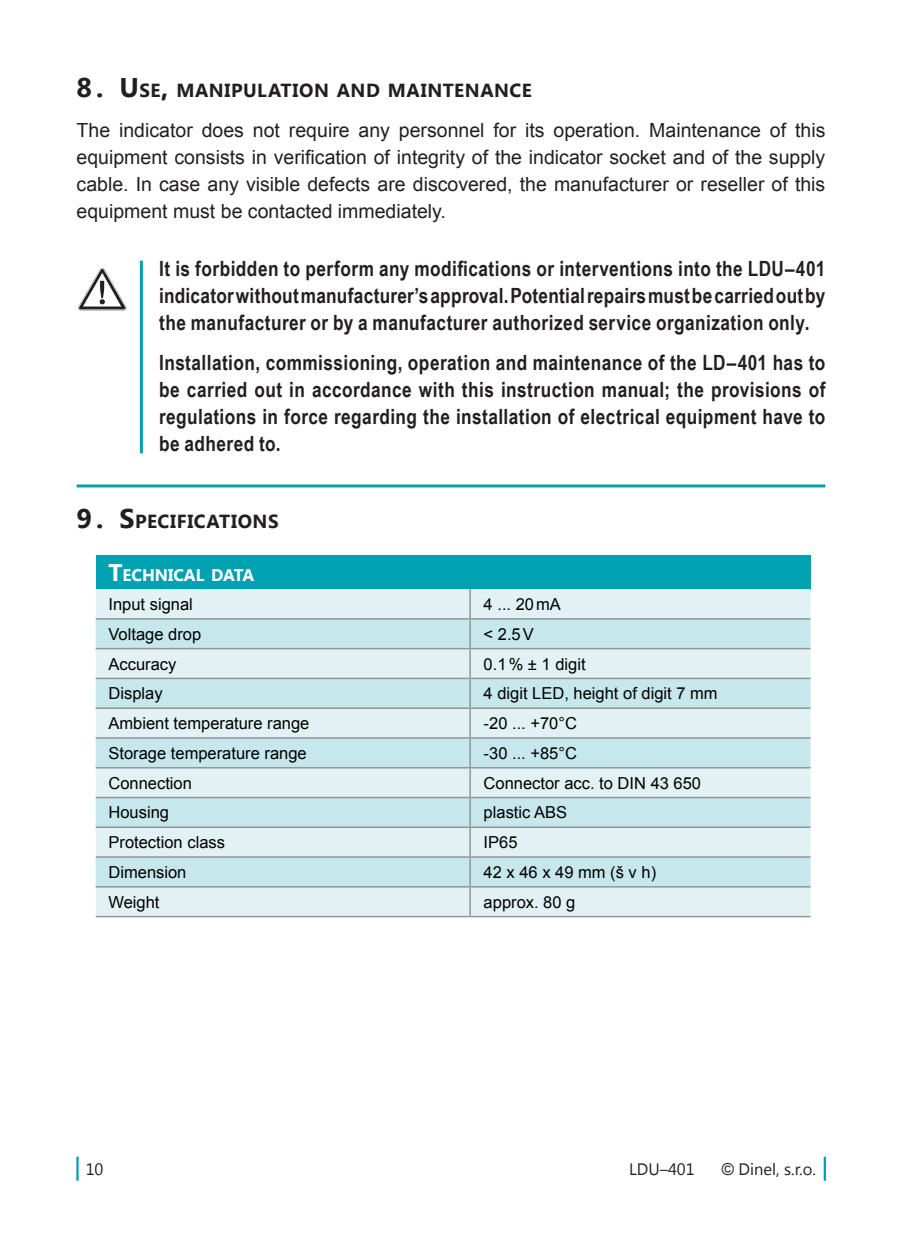
<style>
.page{position:relative;width:902px;height:1259px;background:#fff}
.page>*{position:absolute;margin:0;border:0;box-sizing:border-box;transform-origin:0 0}
.upozornění-EN{font:700 21px/27px "Arial Narrow";letter-spacing:.02em;color:#231f20;text-align:justify}
.text-EN{font:19.5px/27px "Arial";color:#231f20;text-align:justify}
.t1{font:700 18.9px "Segoe UI";letter-spacing:.025em;color:#231f20}
.tabulka_záhlaví-EN{font:700 16.8px "Segoe UI";color:#fff}
.tabulka-EN{font:16.5px "Arial";color:#000}
.t2{font:16.5px "Segoe UI";color:#231f20}
.tabulka-EN-2{font:16.5px "Arial";letter-spacing:.28em;color:#000}
.s1{font-size:27px}
.s2{font-size:24px}
.s3{font-family:"Arial"}
</style>
<div class="page">
<hr style="left:823px;top:1156px;width:2px;height:24px;background:#00a0b0">
<hr style="left:76px;top:1156px;width:3px;height:24px;background:#00a0b0">
<div style="left:96px;top:555px;width:714px;height:34px;background:#00a2b2"></div>
<div style="left:96px;top:589px;width:714px;height:327px;background:#e1f1f4"></div>
<svg style="left:96px;top:619px;width:714px;height:267px;background:#d1eaee"></svg>
<hr style="left:469px;top:589px;width:2px;height:29px;background:#939598">
<hr style="left:96px;top:618px;width:374px;height:1px;background:#939598">
<hr style="left:470px;top:618px;width:340px;height:1px;background:#939598">
<hr style="left:469px;top:619px;width:2px;height:29px;background:#939598">
<hr style="left:96px;top:648px;width:374px;height:1px;background:#939598">
<hr style="left:470px;top:648px;width:340px;height:1px;background:#939598">
<hr style="left:469px;top:649px;width:2px;height:28px;background:#939598">
<hr style="left:96px;top:677px;width:374px;height:2px;background:#939598">
<hr style="left:470px;top:677px;width:340px;height:2px;background:#939598">
<hr style="left:469px;top:679px;width:2px;height:28px;background:#939598">
<hr style="left:96px;top:707px;width:374px;height:2px;background:#939598">
<hr style="left:470px;top:707px;width:340px;height:2px;background:#939598">
<hr style="left:469px;top:709px;width:2px;height:28px;background:#939598">
<hr style="left:96px;top:737px;width:374px;height:1px;background:#939598">
<hr style="left:470px;top:737px;width:340px;height:1px;background:#939598">
<hr style="left:469px;top:738px;width:2px;height:29px;background:#939598">
<hr style="left:96px;top:767px;width:374px;height:1px;background:#939598">
<hr style="left:470px;top:767px;width:340px;height:1px;background:#939598">
<hr style="left:469px;top:768px;width:2px;height:28px;background:#939598">
<hr style="left:96px;top:796px;width:374px;height:2px;background:#939598">
<hr style="left:470px;top:796px;width:340px;height:2px;background:#939598">
<hr style="left:469px;top:798px;width:2px;height:28px;background:#939598">
<hr style="left:96px;top:826px;width:374px;height:2px;background:#939598">
<hr style="left:470px;top:826px;width:340px;height:2px;background:#939598">
<hr style="left:469px;top:828px;width:2px;height:28px;background:#939598">
<hr style="left:96px;top:856px;width:374px;height:2px;background:#939598">
<hr style="left:470px;top:856px;width:340px;height:2px;background:#939598">
<hr style="left:469px;top:858px;width:2px;height:28px;background:#939598">
<hr style="left:96px;top:886px;width:374px;height:1px;background:#939598">
<hr style="left:470px;top:886px;width:340px;height:1px;background:#939598">
<hr style="left:469px;top:887px;width:2px;height:29px;background:#939598">
<hr style="left:96px;top:916px;width:374px;height:1px;background:#939598">
<hr style="left:470px;top:916px;width:340px;height:1px;background:#939598">
<hr style="left:140px;top:261px;width:3px;height:192px;background:#00a2b2">
<svg style="left:78px;top:268px;width:49px;height:42px"></svg>
<hr style="left:77px;top:484px;width:748px;height:3px;background:#00a0b0">
<p class="t1" style="left:77px;top:77px;width:456px"><span class="s1">8 . U</span>SE<span class="s1">,</span> MANIPULATION AND MAINTENANCE</p>
<p class="text-EN" style="left:77px;top:117px;width:750px">The indicator does not require any personnel for its operation. Maintenance of this equipment consists in verification of integrity of the indicator socket and of the supply cable. In case any visible defects are discovered, the manufacturer or reseller of this equipment must be contacted immediately.</p>
<p class="upozornění-EN" style="left:159px;top:254px;width:667px">It is forbidden to perform any modifications or interventions into the LDU–401 indicator without manufacturer’s approval. Potential repairs must be carried out by the manufacturer or by a manufacturer authorized service organization only.</p>
<p class="upozornění-EN" style="left:159px;top:348px;width:667px">Installation, commissioning, operation and maintenance of the LD–401 has to be carried out in accordance with this instruction manual; the provisions of regulations in force regarding the installation of electrical equipment have to be adhered to.</p>
<p class="t1" style="left:77px;top:508px;width:203px"><span class="s1">9 . S</span>PECIFICATIONS</p>
<p class="tabulka_záhlaví-EN" style="left:108px;top:563px;width:147px"><span class="s2">T</span>ECHNICAL DATA</p>
<p class="tabulka-EN" style="left:108px;top:593px;width:86px">Input signal</p>
<p class="tabulka-EN" style="left:483px;top:593px;width:79px">4 ... 20mA</p>
<p class="tabulka-EN" style="left:108px;top:623px;width:94px">Voltage drop</p>
<p class="tabulka-EN" style="left:483px;top:623px;width:52px">&lt; 2.5V</p>
<p class="tabulka-EN" style="left:108px;top:653px;width:69px">Accuracy</p>
<p class="tabulka-EN" style="left:483px;top:653px;width:103px">0.1% ± 1 digit</p>
<p class="tabulka-EN" style="left:108px;top:682px;width:56px">Display</p>
<p class="tabulka-EN" style="left:483px;top:682px;width:235px">4 digit LED, height of digit 7 mm</p>
<p class="tabulka-EN" style="left:108px;top:712px;width:202px">Ambient temperature range</p>
<p class="tabulka-EN" style="left:483px;top:712px;width:95px">-20 ... +70°C</p>
<p class="tabulka-EN" style="left:108px;top:742px;width:200px">Storage temperature range</p>
<p class="tabulka-EN" style="left:483px;top:742px;width:95px">-30 ... +85°C</p>
<p class="tabulka-EN" style="left:108px;top:772px;width:85px">Connection</p>
<p class="tabulka-EN" style="left:483px;top:772px;width:219px">Connector acc. to DIN 43 650</p>
<p class="tabulka-EN" style="left:108px;top:802px;width:62px">Housing</p>
<p class="tabulka-EN" style="left:483px;top:802px;width:85px">plastic ABS</p>
<p class="tabulka-EN" style="left:108px;top:831px;width:118px">Protection class</p>
<p class="tabulka-EN" style="left:483px;top:831px;width:35px">IP65</p>
<p class="tabulka-EN" style="left:108px;top:861px;width:79px">Dimension</p>
<p class="tabulka-EN-2" style="left:483px;top:861px;width:174px">42x46x49mm(švh)</p>
<p class="tabulka-EN" style="left:108px;top:891px;width:53px">Weight</p>
<p class="tabulka-EN" style="left:483px;top:891px;width:93px">approx. 80 g</p>
<p class="t2" style="left:86px;top:1157px;width:19px">10</p>
<p class="t2" style="left:629px;top:1157px;width:67px">LDU–401</p>
<p class="t2" style="left:721px;top:1157px;width:96px"><span class="s3">©</span> Dinel, s.r.o.</p>
</div>
